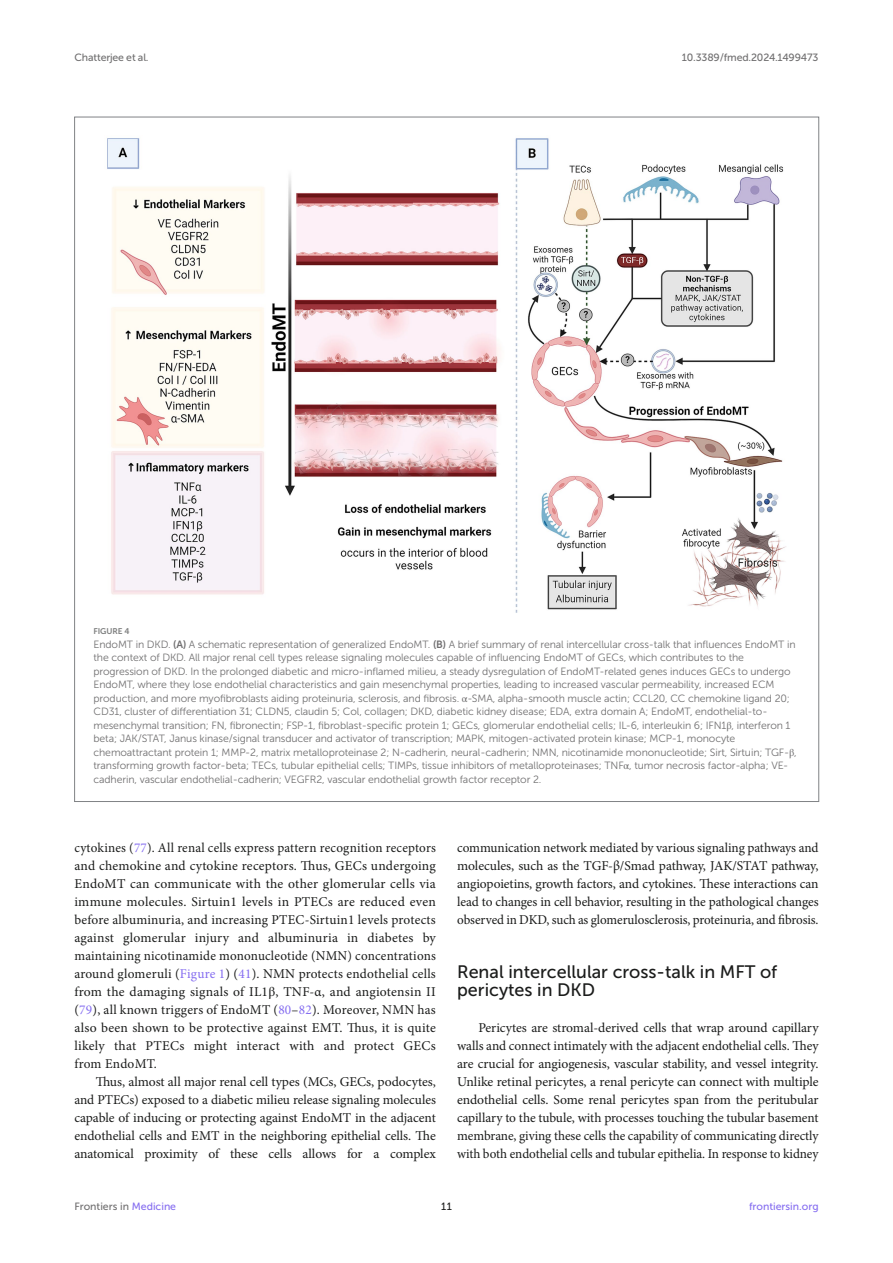
<style>
.page{position:relative;width:893px;height:1263px;background:#fff}
.page>*{position:absolute;margin:0;border:0;box-sizing:border-box;transform-origin:0 0}
.HEAD_2{font:18px/18px "Museo Sans 500";color:#1b1c1b}
.TEXT{font:13.5px/18px "Minion Pro";letter-spacing:-.005em;color:#1b1c1b;text-align:justify}
.FIG_LEG{font:10.5px/13.5px "Museo Sans 300";letter-spacing:-.01em;color:#706f70}
.t1{font:10.5px "Museo Sans 500";letter-spacing:-.015em;color:#706f70}
.t2{font:10.5px "Museo Sans 500";color:#856df0}
.t3{font:10.5px "Museo Sans 500";color:#1b1c1b}
.FIG_HD{font:8.25px "Museo Sans 700";letter-spacing:-.01em;color:#7e7f7f}
.s1{font-family:"Museo Sans 700"}
.s2{font-family:"STIX General"}
.s3{color:#856df0}
</style>
<div class="page">
<img style="left:107px;top:138px;width:679px;height:475px">
<p class="t1" style="left:74px;top:51px;width:76px">Chatterjee et al.</p>
<p class="t1" style="left:682px;top:51px;width:138px">10.3389/fmed.2024.1499473</p>
<p class="FIG_HD" style="left:94px;top:627px;width:37px">FIGURE 4</p>
<p class="FIG_LEG" style="left:94px;top:637px;width:705px">EndoMT in DKD. <span class="s1">(A)</span> A schematic representation of generalized EndoMT. <span class="s1">(B)</span> A brief summary of renal intercellular cross-talk that influences EndoMT in the context of DKD. All major renal cell types release signaling molecules capable of influencing EndoMT of GECs, which contributes to the progression of DKD. In the prolonged diabetic and micro-inflamed milieu, a steady dysregulation of EndoMT-related genes induces GECs to undergo EndoMT, where they lose endothelial characteristics and gain mesenchymal properties, leading to increased vascular permeability, increased ECM production, and more myofibroblasts aiding proteinuria, sclerosis, and fibrosis. <span class="s2">α</span>-SMA, alpha-smooth muscle actin; CCL20, CC chemokine ligand 20; CD31, cluster of differentiation 31; CLDN5, claudin 5; Col, collagen; DKD, diabetic kidney disease; EDA, extra domain A; EndoMT, endothelial-to&shy;mesenchymal transition; FN, fibronectin; FSP-1, fibroblast-specific protein 1; GECs, glomerular endothelial cells; IL-6, interleukin 6; IFN1<span class="s2">β</span>, interferon 1 beta; JAK/STAT, Janus kinase/signal transducer and activator of transcription; MAPK, mitogen-activated protein kinase; MCP-1, monocyte chemoattractant protein 1; MMP-2, matrix metalloproteinase 2; N-cadherin, neural-cadherin; NMN, nicotinamide mononucleotide; Sirt, Sirtuin; TGF-<span class="s2">β</span>, transforming growth factor-beta; TECs, tubular epithelial cells; TIMPs, tissue inhibitors of metalloproteinases; TNF<span class="s2">α</span>, tumor necrosis factor-alpha; VE&shy;cadherin, vascular endothelial-cadherin; VEGFR2, vascular endothelial growth factor receptor 2.</p>
<p class="TEXT" style="left:74px;top:839px;width:363px">cytokines (<span class="s3">77</span>). All renal cells express pattern recognition receptors and chemokine and cytokine receptors. Thus, GECs undergoing EndoMT can communicate with the other glomerular cells via immune molecules. Sirtuin1 levels in PTECs are reduced even before albuminuria, and increasing PTEC-Sirtuin1 levels protects against glomerular injury and albuminuria in diabetes by maintaining nicotinamide mononucleotide (NMN) concentrations around glomeruli (<span class="s3">Figure 1</span>) (<span class="s3">41</span>). NMN protects endothelial cells from the damaging signals of IL1<span class="s2">β</span>, TNF-α, and angiotensin II (<span class="s3">79</span>), all known triggers of EndoMT (<span class="s3">80</span>–<span class="s3">82</span>). Moreover, NMN has also been shown to be protective against EMT. Thus, it is quite likely that PTECs might interact with and protect GECs from EndoMT.</p>
<p class="TEXT" style="left:74px;top:1073px;width:363px;text-indent:21px">Thus, almost all major renal cell types (MCs, GECs, podocytes, and PTECs) exposed to a diabetic milieu release signaling molecules capable of inducing or protecting against EndoMT in the adjacent endothelial cells and EMT in the neighboring epithelial cells. The anatomical proximity of these cells allows for a complex</p>
<p class="TEXT" style="left:457px;top:839px;width:363px">communication network mediated by various signaling pathways and molecules, such as the TGF-β/Smad pathway, JAK/STAT pathway, angiopoietins, growth factors, and cytokines. These interactions can lead to changes in cell behavior, resulting in the pathological changes observed in DKD, such as glomerulosclerosis, proteinuria, and fibrosis.</p>
<p class="HEAD_2" style="left:457px;top:963px;width:322px">Renal intercellular cross-talk in MFT of pericytes in DKD</p>
<p class="TEXT" style="left:457px;top:1019px;width:363px;text-indent:21px">Pericytes are stromal-derived cells that wrap around capillary walls and connect intimately with the adjacent endothelial cells. They are crucial for angiogenesis, vascular stability, and vessel integrity.<br>Unlike retinal pericytes, a renal pericyte can connect with multiple endothelial cells. Some renal pericytes span from the peritubular capillary to the tubule, with processes touching the tubular basement membrane, giving these cells the capability of communicating directly with both endothelial cells and tubular epithelia. In response to kidney</p>
<p class="t1" style="left:74px;top:1200px;width:103px">Frontiers in <span class="s3">Medicine</span></p>
<p class="t3" style="left:441px;top:1200px;width:12px">11</p>
<p class="t2" style="left:749px;top:1200px;width:71px">frontiersin.org</p>
</div>
